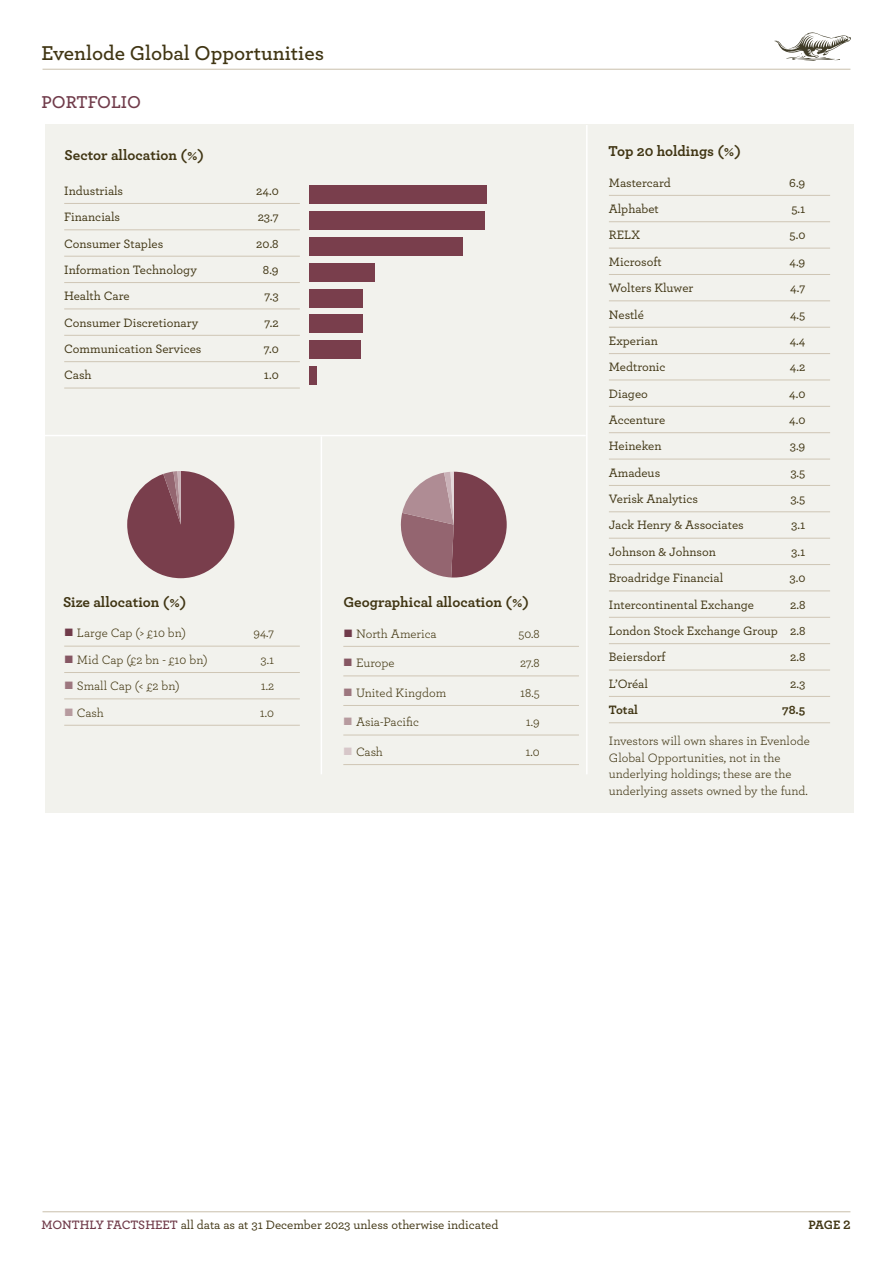
<style>
.page{position:relative;width:893px;height:1263px;background:#fff}
.page>*{position:absolute;margin:0;border:0;box-sizing:border-box;transform-origin:0 0}
.t1{font:600 21px "Archer";color:#403513}
.t2{font:600 18px "Archer";color:#703b4a}
.t3{font:700 15px "Archer";color:#403513}
.t4{font:500 12.75px/26.4px "Archer";color:#403513;text-align:justify}
.t5{font:12.75px "Archer";color:#41350f}
.t6{font:12.75px/16.8px "Archer";color:#403513}
.t7{font:700 12.75px "Archer";letter-spacing:-.01em;color:#403513}
.s1{color:#703b4a}
.s2{color:#865763}
.s3{color:#9d777f}
.s4{color:#b79b9f}
.s5{color:#d7c7c9}
.s6{font-weight:600;color:#703b4a}
</style>
<div class="page">
<hr style="left:43px;top:1211px;width:807px;height:1px;background:#cfc6b5">
<svg style="left:774px;top:32px;width:77px;height:29px"></svg>
<hr style="left:43px;top:69px;width:807px;height:1px;background:#cfc6b5">
<div style="left:45px;top:125px;width:809px;height:688px;background:#f2f2ed"></div>
<hr style="left:586px;top:125px;width:2px;height:649px;background:#fff">
<hr style="left:321px;top:436px;width:1px;height:338px;background:#fff">
<hr style="left:41px;top:435px;width:545px;height:1px;background:#fff">
<svg style="left:127px;top:471px;width:107px;height:107px"></svg>
<svg style="left:400px;top:472px;width:107px;height:105px"></svg>
<div style="left:309px;top:185px;width:177px;height:19px;background:#793e4c"></div>
<div style="left:309px;top:211px;width:175px;height:19px;background:#793e4c"></div>
<div style="left:309px;top:237px;width:154px;height:19px;background:#793e4c"></div>
<div style="left:309px;top:263px;width:66px;height:18px;background:#793e4c"></div>
<div style="left:309px;top:289px;width:54px;height:18px;background:#793e4c"></div>
<div style="left:309px;top:315px;width:54px;height:18px;background:#793e4c"></div>
<div style="left:309px;top:341px;width:52px;height:18px;background:#793e4c"></div>
<div style="left:309px;top:367px;width:8px;height:18px;background:#793e4c"></div>
<hr style="left:64px;top:203px;width:236px;height:1px;background:#cfc6b5">
<hr style="left:64px;top:230px;width:236px;height:1px;background:#cfc6b5">
<hr style="left:64px;top:256px;width:236px;height:1px;background:#cfc6b5">
<hr style="left:64px;top:282px;width:236px;height:1px;background:#cfc6b5">
<hr style="left:64px;top:309px;width:236px;height:1px;background:#cfc6b5">
<hr style="left:64px;top:335px;width:236px;height:1px;background:#cfc6b5">
<hr style="left:64px;top:361px;width:236px;height:1px;background:#cfc6b5">
<hr style="left:64px;top:388px;width:236px;height:1px;background:#cfc6b5">
<hr style="left:609px;top:195px;width:221px;height:1px;background:#cfc6b5">
<hr style="left:609px;top:221px;width:221px;height:1px;background:#cfc6b5">
<hr style="left:609px;top:248px;width:221px;height:1px;background:#cfc6b5">
<hr style="left:609px;top:274px;width:221px;height:1px;background:#cfc6b5">
<hr style="left:609px;top:301px;width:221px;height:1px;background:#cfc6b5">
<hr style="left:609px;top:327px;width:221px;height:1px;background:#cfc6b5">
<hr style="left:609px;top:353px;width:221px;height:1px;background:#cfc6b5">
<hr style="left:609px;top:380px;width:221px;height:1px;background:#cfc6b5">
<hr style="left:609px;top:406px;width:221px;height:1px;background:#cfc6b5">
<hr style="left:609px;top:432px;width:221px;height:1px;background:#cfc6b5">
<hr style="left:609px;top:459px;width:221px;height:1px;background:#cfc6b5">
<hr style="left:609px;top:485px;width:221px;height:1px;background:#cfc6b5">
<hr style="left:609px;top:511px;width:221px;height:1px;background:#cfc6b5">
<hr style="left:609px;top:538px;width:221px;height:1px;background:#cfc6b5">
<hr style="left:609px;top:564px;width:221px;height:1px;background:#cfc6b5">
<hr style="left:609px;top:591px;width:221px;height:1px;background:#cfc6b5">
<hr style="left:609px;top:617px;width:221px;height:1px;background:#cfc6b5">
<hr style="left:609px;top:643px;width:221px;height:1px;background:#cfc6b5">
<hr style="left:609px;top:670px;width:221px;height:1px;background:#cfc6b5">
<hr style="left:609px;top:696px;width:221px;height:1px;background:#cfc6b5">
<hr style="left:609px;top:722px;width:221px;height:1px;background:#cfc6b5">
<hr style="left:64px;top:646px;width:236px;height:1px;background:#cfc6b5">
<hr style="left:64px;top:672px;width:236px;height:1px;background:#cfc6b5">
<hr style="left:64px;top:699px;width:236px;height:1px;background:#cfc6b5">
<hr style="left:64px;top:725px;width:236px;height:1px;background:#cfc6b5">
<hr style="left:343px;top:646px;width:236px;height:1px;background:#cfc6b5">
<hr style="left:343px;top:676px;width:236px;height:1px;background:#cfc6b5">
<hr style="left:343px;top:705px;width:236px;height:1px;background:#cfc6b5">
<hr style="left:343px;top:735px;width:236px;height:1px;background:#cfc6b5">
<hr style="left:343px;top:764px;width:236px;height:1px;background:#cfc6b5">
<h1 class="t1" style="left:41px;top:38px;width:284px">Evenlode Global Opportunities</h1>
<h2 class="t2" style="left:41px;top:88px;width:101px">PORTFOLIO</h2>
<p class="t3" style="left:65px;top:144px;width:141px">Sector allocation (%)</p>
<p class="t3" style="left:608px;top:139px;width:134px">Top 20 holdings (%)</p>
<p class="t4" style="left:64px;top:177px;width:60px">Industrials</p>
<p class="t4" style="left:256px;top:177px;width:24px">24.0</p>
<p class="t4" style="left:64px;top:203px;width:57px">Financials</p>
<p class="t4" style="left:258px;top:203px;width:23px">23.7</p>
<p class="t4" style="left:64px;top:229px;width:101px">Consumer Staples</p>
<p class="t4" style="left:256px;top:229px;width:24px">20.8</p>
<p class="t4" style="left:64px;top:256px;width:134px">Information Technology</p>
<p class="t4" style="left:263px;top:256px;width:17px">8.9</p>
<p class="t4" style="left:64px;top:282px;width:67px">Health Care</p>
<p class="t4" style="left:264px;top:282px;width:16px">7.3</p>
<p class="t4" style="left:64px;top:308px;width:135px">Consumer Discretionary</p>
<p class="t4" style="left:264px;top:308px;width:16px">7.2</p>
<p class="t4" style="left:64px;top:335px;width:139px">Communication Services</p>
<p class="t4" style="left:264px;top:335px;width:17px">7.0</p>
<p class="t4" style="left:64px;top:361px;width:29px">Cash</p>
<p class="t4" style="left:264px;top:361px;width:16px">1.0</p>
<p class="t3" style="left:63px;top:590px;width:125px">Size allocation (%)</p>
<p class="t3" style="left:343px;top:590px;width:187px">Geographical allocation (%)</p>
<p class="t5" style="left:64px;top:624px;width:123px"><span class="s1">■</span> Large Cap (&gt; £10 bn)</p>
<p class="t5" style="left:253px;top:624px;width:22px">94.7</p>
<p class="t5" style="left:64px;top:651px;width:145px"><span class="s2">■</span> Mid Cap (£2 bn - £10 bn)</p>
<p class="t5" style="left:261px;top:651px;width:15px">3.1</p>
<p class="t5" style="left:64px;top:677px;width:117px"><span class="s3">■</span> Small Cap (&lt; £2 bn)</p>
<p class="t5" style="left:261px;top:677px;width:15px">1.2</p>
<p class="t5" style="left:64px;top:703px;width:41px"><span class="s4">■</span> Cash</p>
<p class="t5" style="left:260px;top:703px;width:16px">1.0</p>
<p class="t5" style="left:343px;top:625px;width:95px"><span class="s1">■</span> North America</p>
<p class="t5" style="left:518px;top:625px;width:23px">50.8</p>
<p class="t5" style="left:343px;top:654px;width:53px"><span class="s2">■</span> Europe</p>
<p class="t5" style="left:520px;top:654px;width:21px">27.8</p>
<p class="t5" style="left:343px;top:684px;width:104px"><span class="s3">■</span> United Kingdom</p>
<p class="t5" style="left:520px;top:684px;width:21px">18.5</p>
<p class="t5" style="left:343px;top:713px;width:77px"><span class="s4">■</span> Asia-Pacific</p>
<p class="t5" style="left:526px;top:713px;width:15px">1.9</p>
<p class="t5" style="left:343px;top:743px;width:41px"><span class="s5">■</span> Cash</p>
<p class="t5" style="left:525px;top:743px;width:16px">1.0</p>
<p class="t4" style="left:609px;top:169px;width:63px">Mastercard</p>
<p class="t4" style="left:789px;top:169px;width:18px">6.9</p>
<p class="t4" style="left:609px;top:195px;width:51px">Alphabet</p>
<p class="t4" style="left:791px;top:195px;width:16px">5.1</p>
<p class="t4" style="left:609px;top:221px;width:33px">RELX</p>
<p class="t4" style="left:789px;top:221px;width:17px">5.0</p>
<p class="t4" style="left:609px;top:248px;width:54px">Microsoft</p>
<p class="t4" style="left:789px;top:248px;width:17px">4.9</p>
<p class="t4" style="left:609px;top:274px;width:86px">Wolters Kluwer</p>
<p class="t4" style="left:790px;top:274px;width:17px">4.7</p>
<p class="t4" style="left:609px;top:300px;width:37px">Nestlé</p>
<p class="t4" style="left:790px;top:300px;width:17px">4.5</p>
<p class="t4" style="left:609px;top:327px;width:51px">Experian</p>
<p class="t4" style="left:790px;top:327px;width:17px">4.4</p>
<p class="t4" style="left:609px;top:353px;width:58px">Medtronic</p>
<p class="t4" style="left:790px;top:353px;width:17px">4.2</p>
<p class="t4" style="left:609px;top:379px;width:41px">Diageo</p>
<p class="t4" style="left:789px;top:379px;width:18px">4.0</p>
<p class="t4" style="left:609px;top:406px;width:58px">Accenture</p>
<p class="t4" style="left:789px;top:406px;width:18px">4.0</p>
<p class="t4" style="left:609px;top:432px;width:54px">Heineken</p>
<p class="t4" style="left:790px;top:432px;width:17px">3.9</p>
<p class="t4" style="left:609px;top:459px;width:53px">Amadeus</p>
<p class="t4" style="left:790px;top:459px;width:17px">3.5</p>
<p class="t4" style="left:609px;top:485px;width:91px">Verisk Analytics</p>
<p class="t4" style="left:790px;top:485px;width:17px">3.5</p>
<p class="t4" style="left:609px;top:511px;width:136px">Jack Henry &amp; Associates</p>
<p class="t4" style="left:791px;top:511px;width:16px">3.1</p>
<p class="t4" style="left:609px;top:538px;width:109px">Johnson &amp; Johnson</p>
<p class="t4" style="left:791px;top:538px;width:16px">3.1</p>
<p class="t4" style="left:609px;top:564px;width:116px">Broadridge Financial</p>
<p class="t4" style="left:789px;top:564px;width:17px">3.0</p>
<p class="t4" style="left:609px;top:590px;width:147px">Intercontinental Exchange</p>
<p class="t4" style="left:609px;top:590px;width:198px;text-indent:181px">2.8<br>London Stock Exchange Group 2.8<br>Beiersdorf</p>
<p class="t4" style="left:790px;top:643px;width:17px">2.8</p>
<p class="t4" style="left:609px;top:669px;width:41px">L’Oréal</p>
<p class="t4" style="left:790px;top:669px;width:17px">2.3</p>
<p class="t7" style="left:609px;top:700px;width:30px">Total</p>
<p class="t7" style="left:782px;top:700px;width:25px">78.5</p>
<p class="t6" style="left:609px;top:731px;width:202px">Investors will own shares in Evenlode Global Opportunities, not in the underlying holdings; these are the underlying assets owned by the fund.</p>
<p class="t4" style="left:41px;top:1210px;width:458px"><span class="s6">MONTHLY FACTSHEET</span> all data as at 31 December 2023 unless otherwise indicated</p>
<p class="t7" style="left:808px;top:1214px;width:44px">PAGE 2</p>
</div>
